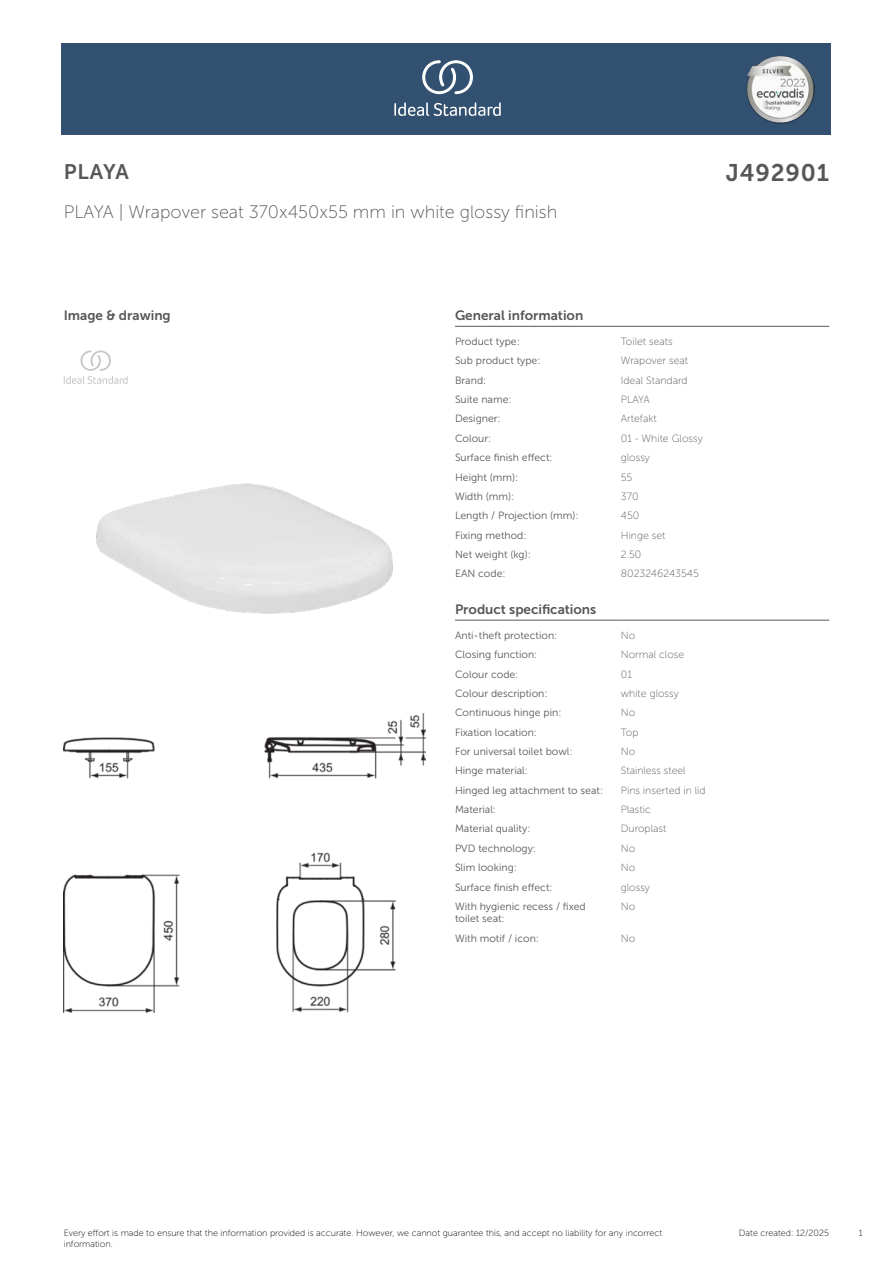
<style>
.page{position:relative;width:893px;height:1263px;background:#fff}
.page>*{position:absolute;margin:0;border:0;box-sizing:border-box;transform-origin:0 0}
.t1{font:24px "Museo Sans 700";letter-spacing:.035em;color:#575756}
.t2{font:21px "Museo Sans 700";letter-spacing:.01em;color:#575756}
.t3{font:18px "Museo Sans 100";color:#575756}
.head_9pt{font:13.5px "Museo Sans 700";color:#575756}
.head_general{font:10.5px/12.6px "Museo Sans 300";color:#575756}
.value_general{font:10.5px "Museo Sans 100";color:#575756}
.t4{font:9px/10.8px "Museo Sans 100";color:#000}
</style>
<div class="page">
<div style="left:62px;top:43px;width:769px;height:91px;background:#325070"></div>
<hr style="left:455px;top:326px;width:166px;height:1px;background:#575756">
<hr style="left:621px;top:326px;width:208px;height:1px;background:#575756">
<hr style="left:455px;top:620px;width:166px;height:1px;background:#575756">
<hr style="left:621px;top:620px;width:208px;height:1px;background:#575756">
<svg style="left:64px;top:350px;width:64px;height:34px"></svg>
<img style="left:96px;top:483px;width:297px;height:131px">
<img style="left:64px;top:714px;width:361px;height:298px">
<svg style="left:394px;top:102px;width:107px;height:14px"></svg>
<svg style="left:422px;top:60px;width:51px;height:34px"></svg>
<img style="left:746px;top:56px;width:68px;height:67px">
<h2 class="t2" style="left:64px;top:160px;width:67px">PLAYA</h2>
<h1 class="t1" style="left:726px;top:160px;width:105px">J492901</h1>
<h3 class="t3" style="left:64px;top:202px;width:495px">PLAYA | Wrapover seat 370x450x55 mm in white glossy finish</h3>
<h2 class="head_9pt" style="left:64px;top:308px;width:108px">Image &amp; drawing</h2>
<h2 class="head_9pt" style="left:455px;top:308px;width:130px">General information</h2>
<h3 class="head_general" style="left:455px;top:335px;width:66px">Product type:</h3>
<p class="value_general" style="left:621px;top:336px;width:53px">Toilet seats</p>
<h3 class="head_general" style="left:455px;top:354px;width:87px">Sub product type:</h3>
<p class="value_general" style="left:621px;top:355px;width:69px">Wrapover seat</p>
<h3 class="head_general" style="left:455px;top:374px;width:33px">Brand:</h3>
<p class="value_general" style="left:621px;top:374px;width:68px">Ideal Standard</p>
<h3 class="head_general" style="left:455px;top:393px;width:58px">Suite name:</h3>
<p class="value_general" style="left:621px;top:394px;width:31px">PLAYA</p>
<h3 class="head_general" style="left:455px;top:413px;width:47px">Designer:</h3>
<p class="value_general" style="left:621px;top:413px;width:37px">Artefakt</p>
<h3 class="head_general" style="left:455px;top:432px;width:38px">Colour:</h3>
<p class="value_general" style="left:621px;top:433px;width:83px">01 - White Glossy</p>
<h3 class="head_general" style="left:455px;top:451px;width:99px">Surface finish effect:</h3>
<p class="value_general" style="left:621px;top:452px;width:31px">glossy</p>
<h3 class="head_general" style="left:455px;top:471px;width:65px">Height (mm):</h3>
<p class="value_general" style="left:621px;top:471px;width:13px">55</p>
<h3 class="head_general" style="left:455px;top:490px;width:61px">Width (mm):</h3>
<p class="value_general" style="left:621px;top:491px;width:19px">370</p>
<h3 class="head_general" style="left:455px;top:509px;width:125px">Length / Projection (mm):</h3>
<p class="value_general" style="left:621px;top:510px;width:20px">450</p>
<h3 class="head_general" style="left:455px;top:529px;width:73px">Fixing method:</h3>
<p class="value_general" style="left:621px;top:529px;width:46px">Hinge set</p>
<h3 class="head_general" style="left:455px;top:548px;width:77px">Net weight (kg):</h3>
<p class="value_general" style="left:621px;top:549px;width:22px">2.50</p>
<h3 class="head_general" style="left:455px;top:567px;width:52px">EAN code:</h3>
<p class="value_general" style="left:621px;top:568px;width:79px">8023246243545</p>
<h2 class="head_9pt" style="left:455px;top:602px;width:143px">Product specifications</h2>
<h3 class="head_general" style="left:455px;top:629px;width:104px">Anti-theft protection:</h3>
<p class="value_general" style="left:621px;top:630px;width:16px">No</p>
<h3 class="head_general" style="left:455px;top:648px;width:84px">Closing function:</h3>
<p class="value_general" style="left:621px;top:649px;width:65px">Normal close</p>
<h3 class="head_general" style="left:455px;top:668px;width:65px">Colour code:</h3>
<p class="value_general" style="left:621px;top:668px;width:13px">01</p>
<h3 class="head_general" style="left:455px;top:687px;width:94px">Colour description:</h3>
<p class="value_general" style="left:621px;top:688px;width:60px">white glossy</p>
<h3 class="head_general" style="left:455px;top:706px;width:108px">Continuous hinge pin:</h3>
<p class="value_general" style="left:621px;top:707px;width:16px">No</p>
<h3 class="head_general" style="left:455px;top:726px;width:84px">Fixation location:</h3>
<p class="value_general" style="left:621px;top:726px;width:19px">Top</p>
<h3 class="head_general" style="left:455px;top:745px;width:119px">For universal toilet bowl:</h3>
<p class="value_general" style="left:621px;top:746px;width:16px">No</p>
<h3 class="head_general" style="left:455px;top:764px;width:74px">Hinge material:</h3>
<p class="value_general" style="left:621px;top:765px;width:66px">Stainless steel</p>
<h3 class="head_general" style="left:455px;top:784px;width:150px">Hinged leg attachment to seat:</h3>
<p class="value_general" style="left:621px;top:784px;width:86px">Pins inserted in lid</p>
<h3 class="head_general" style="left:455px;top:803px;width:43px">Material:</h3>
<p class="value_general" style="left:621px;top:804px;width:31px">Plastic</p>
<h3 class="head_general" style="left:455px;top:823px;width:77px">Material quality:</h3>
<p class="value_general" style="left:621px;top:823px;width:47px">Duroplast</p>
<h3 class="head_general" style="left:455px;top:842px;width:82px">PVD technology:</h3>
<p class="value_general" style="left:621px;top:843px;width:16px">No</p>
<h3 class="head_general" style="left:455px;top:861px;width:63px">Slim looking:</h3>
<p class="value_general" style="left:621px;top:862px;width:16px">No</p>
<h3 class="head_general" style="left:455px;top:881px;width:99px">Surface finish effect:</h3>
<p class="value_general" style="left:621px;top:881px;width:31px">glossy</p>
<h3 class="head_general" style="left:455px;top:900px;width:132px">With hygienic recess / fixed toilet seat:</h3>
<p class="value_general" style="left:621px;top:901px;width:16px">No</p>
<h3 class="head_general" style="left:455px;top:932px;width:85px">With motif / icon:</h3>
<p class="value_general" style="left:621px;top:933px;width:16px">No</p>
<p class="t4" style="left:64px;top:1227px;width:600px">Every effort is made to ensure that the information provided is accurate. However, we cannot guarantee this, and accept no liability for any incorrect information.</p>
<p class="t4" style="left:739px;top:1227px;width:92px">Date created: 12/2025</p>
<p class="t4" style="left:859px;top:1227px;width:5px">1</p>
</div>
